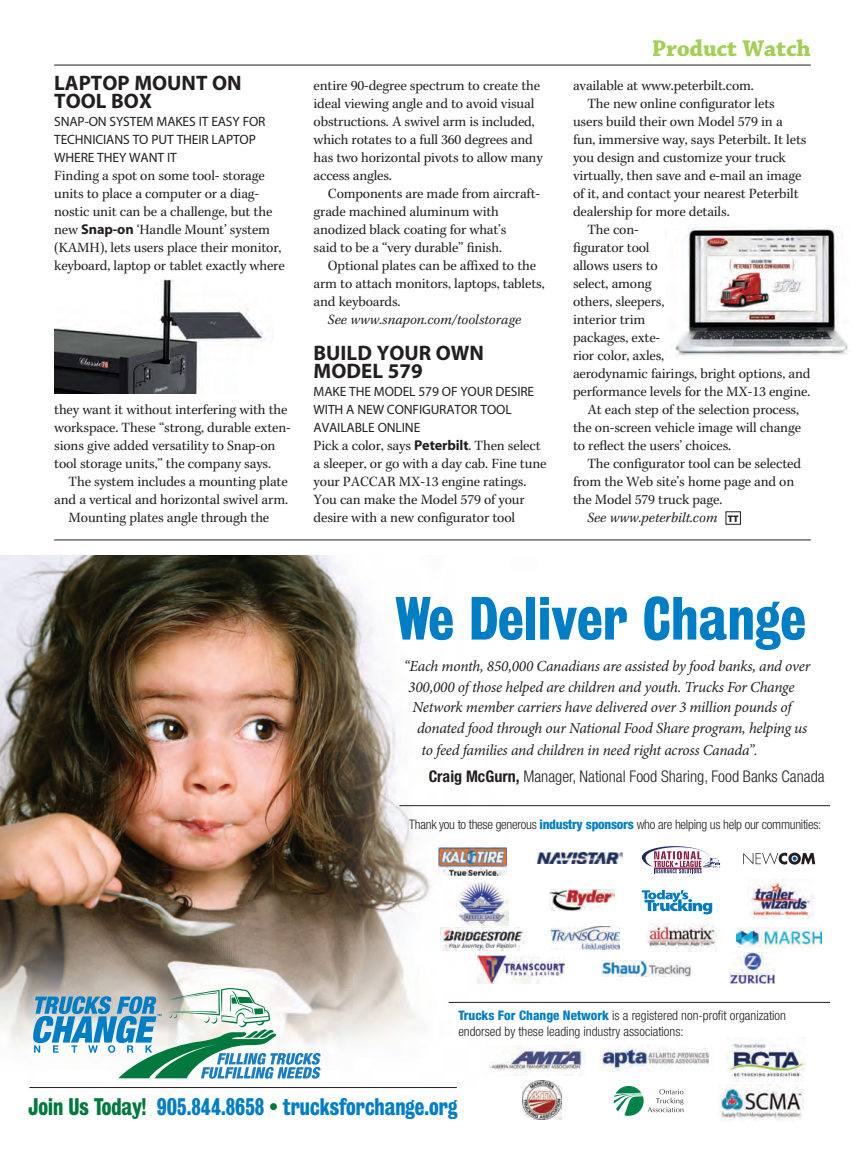
<style>
.page{position:relative;width:865px;height:1162px;background:#fff}
.page>*{position:absolute;margin:0;border:0;box-sizing:border-box;transform-origin:0 0}
.t1{font:55.35px "Bureau Grot Three Seven";color:#007ec5}
.t2{font:700 24px "Chaparral";letter-spacing:-.01em;color:#a3cf57}
.t3{font:21.9px "Bureau Grotesque Three Seven";color:#007ec5;scale:.95 1}
.t4{font:700 21px/18px "Myriad";color:#231f20}
.t5{font:300 condensed 16.05px "Helvetica Neue";color:#231f20}
.t6{font:italic 15.3px "Minion Pro";letter-spacing:-.015em;color:#231f20}
.t7{font:14.25px/18px "Kepler";letter-spacing:-.01em;color:#231f20}
.t8{font:italic 14.25px "Kepler";color:#231f20}
.t9{font:13.5px/18px "Myriad";letter-spacing:-.01em;color:#231f20}
.t10{font:300 condensed 13.05px/15.8px "Helvetica Neue";color:#231f20}
.t11{font:300 condensed 13.05px "Helvetica Neue";letter-spacing:-.02em;color:#231f20}
.s1{font-family:"Myriad";font-weight:700}
.s2{font-family:"Myriad";font-weight:900;font-style:normal;font-size:9.6px}
.s3{font-weight:700}
.s4{font-weight:800;color:#007ec5}
.s5{color:#00783e}
.s6{font-size:16.05px;color:#00783e}
</style>
<div class="page">
<hr style="left:54px;top:65px;width:756px;height:1px;background:#231f20">
<img style="left:0;top:555px;width:740px;height:565px">
<hr style="left:448px;top:1002px;width:381px;height:1px;background:#231f20">
<hr style="left:29px;top:1087px;width:428px;height:1px;background:#231f20">
<hr style="left:399px;top:805px;width:430px;height:1px;background:#231f20">
<img style="left:551px;top:925px;width:68px;height:24px">
<svg style="left:743px;top:852px;width:72px;height:12px"></svg>
<img style="left:549px;top:889px;width:65px;height:21px">
<img style="left:750px;top:879px;width:63px;height:39px">
<img style="left:646px;top:923px;width:70px;height:28px">
<img style="left:438px;top:847px;width:68px;height:28px">
<img style="left:477px;top:955px;width:87px;height:28px">
<svg style="left:641px;top:846px;width:79px;height:27px"></svg>
<svg style="left:641px;top:889px;width:71px;height:25px"></svg>
<img style="left:440px;top:927px;width:84px;height:23px">
<img style="left:601px;top:960px;width:89px;height:16px">
<img style="left:736px;top:927px;width:85px;height:19px">
<img style="left:457px;top:881px;width:51px;height:44px">
<img style="left:537px;top:852px;width:85px;height:11px">
<img style="left:729px;top:952px;width:45px;height:31px">
<svg style="left:613px;top:1085px;width:70px;height:31px"></svg>
<img style="left:726px;top:1037px;width:79px;height:44px">
<img style="left:522px;top:1080px;width:39px;height:39px">
<img style="left:486px;top:1045px;width:99px;height:29px">
<img style="left:599px;top:1045px;width:115px;height:25px">
<img style="left:718px;top:1084px;width:85px;height:36px">
<svg style="left:32px;top:987px;width:289px;height:91px"></svg>
<hr style="left:54px;top:539px;width:756px;height:1px;background:#231f20">
<img style="left:675px;top:227px;width:174px;height:129px">
<img style="left:54px;top:279px;width:212px;height:115px">
<h3 class="t4" style="left:54px;top:76px;width:189px">LAPTOP MOUNT ON<br>TOOL BOX</h3>
<p class="t9" style="left:54px;top:114px;width:213px">SNAP-ON SYSTEM MAKES IT EASY FOR<br>TECHNICIANS TO PUT THEIR LAPTOP<br>WHERE THEY WANT IT</p>
<p class="t7" style="left:54px;top:168px;width:232px">Finding a spot on some tool- storage units to place a computer or a diag&shy;nostic unit can be a challenge, but the new <span class="s1">Snap-on</span> ‘Handle Mount’ system (KAMH), lets users place their monitor, keyboard, laptop or tablet exactly where</p>
<p class="t7" style="left:54px;top:402px;width:238px">they want it without interfering with the workspace. These “strong, durable exten&shy;sions give added versatility to Snap-on tool storage units,” the company says.</p>
<p class="t7" style="left:69px;top:474px;width:221px">The system includes a mounting plate</p>
<p class="t7" style="left:54px;top:492px;width:235px">and a vertical and horizontal swivel arm.</p>
<p class="t7" style="left:69px;top:510px;width:202px">Mounting plates angle through the</p>
<p class="t7" style="left:313px;top:78px;width:230px">entire 90-degree spectrum to create the ideal viewing angle and to avoid visual obstructions. A swivel arm is included, which rotates to a full 360 degrees and has two horizontal pivots to allow many access angles.</p>
<p class="t7" style="left:313px;top:186px;width:228px;text-indent:14px">Components are made from aircraft&shy;grade machined aluminum with anodized black coating for what’s<br>said to be a “very durable” finish.</p>
<p class="t7" style="left:313px;top:258px;width:232px;text-indent:14px">Optional plates can be affixed to the arm to attach monitors, laptops, tablets, and keyboards.</p>
<p class="t8" style="left:328px;top:314px;width:195px">See www.snapon.com/toolstorage</p>
<h3 class="t4" style="left:313px;top:346px;width:172px">BUILD YOUR OWN<br>MODEL 579</h3>
<p class="t9" style="left:313px;top:384px;width:222px">MAKE THE MODEL 579 OF YOUR DESIRE<br>WITH A NEW CONFIGURATOR TOOL<br>AVAILABLE ONLINE</p>
<p class="t7" style="left:313px;top:438px;width:234px">Pick a color, says <span class="s1">Peterbilt</span>. Then select a sleeper, or go with a day cab. Fine tune your PACCAR MX-13 engine ratings.<br>You can make the Model 579 of your desire with a new configurator tool</p>
<h2 class="t2" style="left:651px;top:38px;width:161px">Product Watch</h2>
<p class="t7" style="left:573px;top:78px;width:182px">available at www.peterbilt.com.</p>
<p class="t7" style="left:587px;top:96px;width:189px">The new online configurator lets</p>
<p class="t7" style="left:573px;top:114px;width:211px">users build their own Model 579 in a</p>
<p class="t7" style="left:573px;top:132px;width:235px">fun, immersive way, says Peterbilt. It lets</p>
<p class="t7" style="left:573px;top:150px;width:214px">you design and customize your truck</p>
<p class="t7" style="left:573px;top:168px;width:230px">virtually, then save and e-mail an image</p>
<p class="t7" style="left:573px;top:186px;width:227px">of it, and contact your nearest Peterbilt</p>
<p class="t7" style="left:573px;top:204px;width:158px">dealership for more details.</p>
<p class="t7" style="left:587px;top:222px;width:53px">The con-</p>
<p class="t7" style="left:573px;top:240px;width:78px">figurator tool</p>
<p class="t7" style="left:573px;top:258px;width:86px">allows users to</p>
<p class="t7" style="left:573px;top:276px;width:80px">select, among</p>
<p class="t7" style="left:573px;top:294px;width:93px">others, sleepers,</p>
<p class="t7" style="left:573px;top:312px;width:74px">interior trim</p>
<p class="t7" style="left:573px;top:330px;width:89px">packages, exte-</p>
<p class="t7" style="left:573px;top:348px;width:93px">rior color, axles,</p>
<p class="t7" style="left:573px;top:366px;width:239px">aerodynamic fairings, bright options, and</p>
<p class="t7" style="left:573px;top:384px;width:239px">performance levels for the MX-13 engine.</p>
<p class="t7" style="left:587px;top:402px;width:213px">At each step of the selection process,</p>
<p class="t7" style="left:573px;top:420px;width:229px">the on-screen vehicle image will change</p>
<p class="t7" style="left:573px;top:438px;width:160px">to reflect the users’ choices.</p>
<p class="t7" style="left:587px;top:456px;width:215px">The configurator tool can be selected</p>
<p class="t7" style="left:573px;top:474px;width:223px">from the Web site’s home page and on</p>
<p class="t7" style="left:573px;top:492px;width:151px">the Model 579 truck page.</p>
<p class="t8" style="left:587px;top:512px;width:153px">See www.peterbilt.com <span class="s2">TT</span></p>
<h1 class="t1" style="left:395px;top:588px;width:412px">We Deliver Change</h1>
<p class="t6" style="left:404px;top:660px;width:408px">“Each month, 850,000 Canadians are assisted by food banks, and over</p>
<p class="t6" style="left:408px;top:680px;width:388px">300,000 of those helped are children and youth. Trucks For Change</p>
<p class="t6" style="left:412px;top:701px;width:380px">Network member carriers have delivered over 3 million pounds of</p>
<p class="t6" style="left:417px;top:721px;width:392px">donated food through our National Food Share program, helping us</p>
<p class="t6" style="left:421px;top:743px;width:337px">to feed families and children in need right across Canada”.</p>
<p class="t5" style="left:428px;top:770px;width:397px"><span class="s3">Craig McGurn,</span> Manager, National Food Sharing, Food Banks Canada</p>
<p class="t11" style="left:409px;top:819px;width:413px">Thank you to these generous <span class="s4">industry sponsors</span> who are helping us help our communities:</p>
<p class="t10" style="left:458px;top:1008px;width:329px"><span class="s4">Trucks For Change Network</span> is a registered non-profit organization endorsed by these leading industry associations:</p>
<h3 class="t3" style="left:29px;top:1096px;width:453px"><span class="s5">Join Us Today!</span> 905.844.8658 <span class="s6">•</span> trucksforchange.org</h3>
</div>
